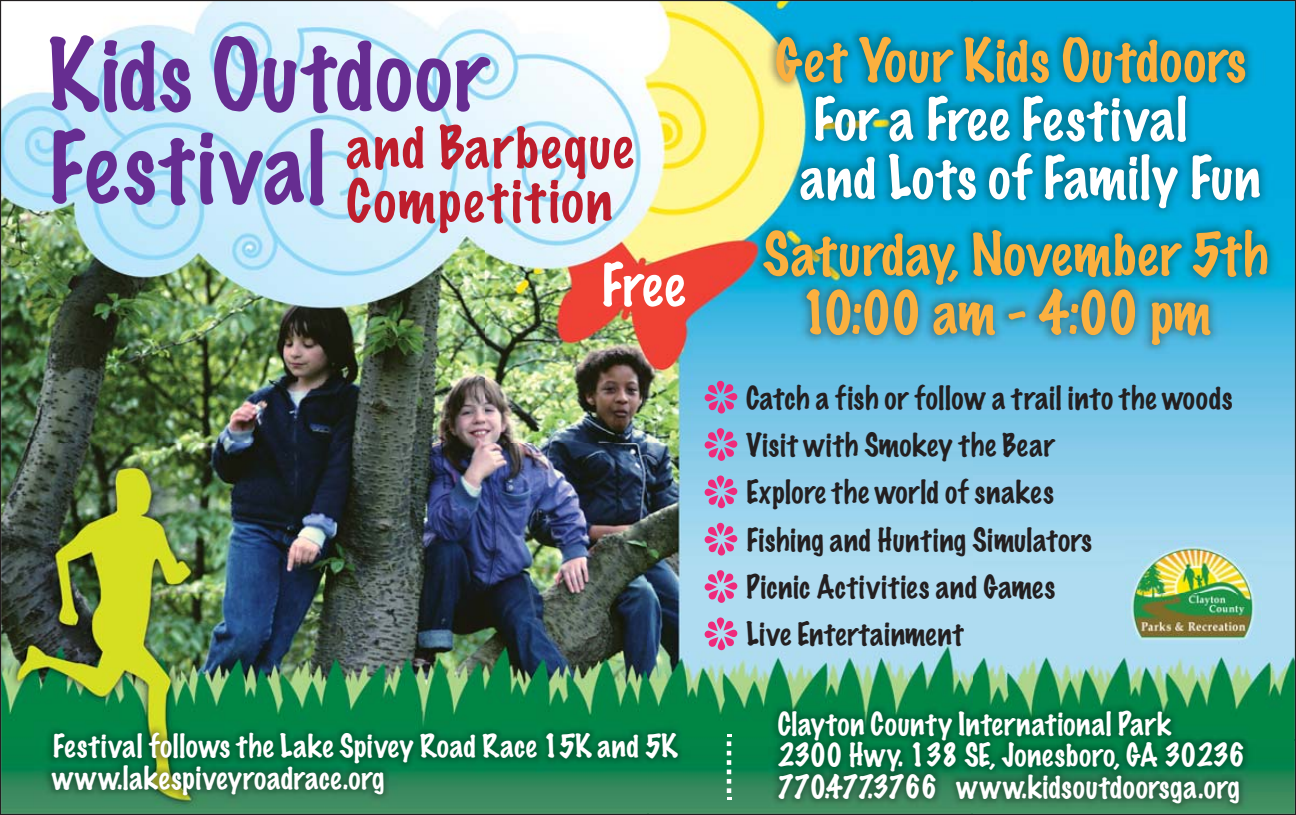
<style>
.page{position:relative;width:1296px;height:815px;background:#fff}
.page>*{position:absolute;margin:0;border:0;box-sizing:border-box;transform-origin:0 0}
.t1{font:100 90px "Marker Felt";letter-spacing:.015em;color:#662d91}
.t2{font:100 54px/58.5px "Marker Felt";letter-spacing:.015em;color:#fbb03f;text-align:center}
.t3{font:100 54px/58.5px "Marker Felt";letter-spacing:.02em;color:#fff}
.t4{font:100 54px/54px "Marker Felt";letter-spacing:.04em;color:#be1e2d}
.t5{font:100 29.25px/31.5px "Marker Felt";letter-spacing:.02em;color:#fff}
.t6{font:100 29.25px/47.2px "Marker Felt";letter-spacing:.02em;color:#231f20}
.s1{font-size:90px;color:#662d91}
</style>
<div class="page">
<img style="left:0;top:0;width:1296px;height:814px">
<svg style="left:727px;top:734px;width:4px;height:65px"></svg>
<div style="left:718px;top:401px;width:7px;height:12px;background:#ee2a7b;border-radius:4px"></div>
<div style="left:725px;top:393px;width:12px;height:7px;background:#ee2a7b;border-radius:4px"></div>
<div style="left:717px;top:381px;width:7px;height:12px;background:#ee2a7b;border-radius:4px"></div>
<svg style="left:704px;top:394px;width:13px;height:7px"></svg>
<svg style="left:707px;top:384px;width:27px;height:26px"></svg>
<div style="left:718px;top:448px;width:7px;height:13px;background:#ee2a7b;border-radius:4px"></div>
<div style="left:725px;top:440px;width:12px;height:7px;background:#ee2a7b;border-radius:4px"></div>
<div style="left:717px;top:428px;width:7px;height:12px;background:#ee2a7b;border-radius:4px"></div>
<div style="left:704px;top:441px;width:13px;height:7px;background:#ee2a7b;border-radius:4px"></div>
<svg style="left:707px;top:431px;width:27px;height:27px"></svg>
<div style="left:718px;top:496px;width:7px;height:12px;background:#ee2a7b;border-radius:4px"></div>
<div style="left:725px;top:487px;width:12px;height:8px;background:#ee2a7b;border-radius:4px"></div>
<svg style="left:717px;top:475px;width:7px;height:12px"></svg>
<svg style="left:704px;top:488px;width:13px;height:8px"></svg>
<svg style="left:707px;top:478px;width:27px;height:27px"></svg>
<div style="left:718px;top:543px;width:7px;height:12px;background:#ee2a7b;border-radius:4px"></div>
<div style="left:725px;top:535px;width:12px;height:7px;background:#ee2a7b;border-radius:4px"></div>
<svg style="left:717px;top:522px;width:7px;height:13px"></svg>
<svg style="left:704px;top:536px;width:13px;height:7px"></svg>
<svg style="left:707px;top:525px;width:27px;height:27px"></svg>
<div style="left:718px;top:590px;width:7px;height:12px;background:#ee2a7b;border-radius:4px"></div>
<div style="left:725px;top:582px;width:12px;height:7px;background:#ee2a7b;border-radius:4px"></div>
<div style="left:717px;top:570px;width:7px;height:12px;background:#ee2a7b;border-radius:4px"></div>
<div style="left:704px;top:583px;width:13px;height:7px;background:#ee2a7b;border-radius:4px"></div>
<svg style="left:707px;top:573px;width:27px;height:26px"></svg>
<div style="left:718px;top:638px;width:7px;height:12px;background:#ee2a7b;border-radius:4px"></div>
<div style="left:725px;top:629px;width:12px;height:8px;background:#ee2a7b;border-radius:4px"></div>
<svg style="left:717px;top:617px;width:7px;height:12px"></svg>
<svg style="left:704px;top:630px;width:13px;height:8px"></svg>
<svg style="left:707px;top:620px;width:27px;height:27px"></svg>
<img style="left:1125px;top:540px;width:136px;height:106px">
<h1 class="t1" style="left:48px;top:41px;width:441px">Kids Outdoor</h1>
<h2 class="t4" style="left:346px;top:125px;width:288px;text-indent:-298px"><span class="s1">Festival</span> and Barbeque<br>Competition</h2>
<h2 class="t3" style="left:601px;top:260px;width:85px">Free</h2>
<p class="t5" style="left:52px;top:733px;width:627px">Festival follows the Lake Spivey Road Race 15K and 5K www.lakespiveyroadrace.org</p>
<h2 class="t2" style="left:775px;top:36px;width:472px">Get Your Kids Outdoors</h2>
<h2 class="t3" style="left:800px;top:95px;width:462px">For a Free Festival and Lots of Family Fun</h2>
<h2 class="t2" style="left:763px;top:230px;width:507px">Saturday, November 5th<br>10:00 am - 4:00 pm</h2>
<p class="t6" style="left:746px;top:377px;width:488px">Catch a fish or follow a trail into the woods<br>Visit with Smokey the Bear<br>Explore the world of snakes<br>Fishing and Hunting Simulators<br>Picnic Activities and Games<br>Live Entertainment</p>
<p class="t5" style="left:778px;top:710px;width:469px">Clayton County International Park<br>2300 Hwy. 138 SE, Jonesboro, GA 30236<br>770.477.3766 www.kidsoutdoorsga.org</p>
</div>
